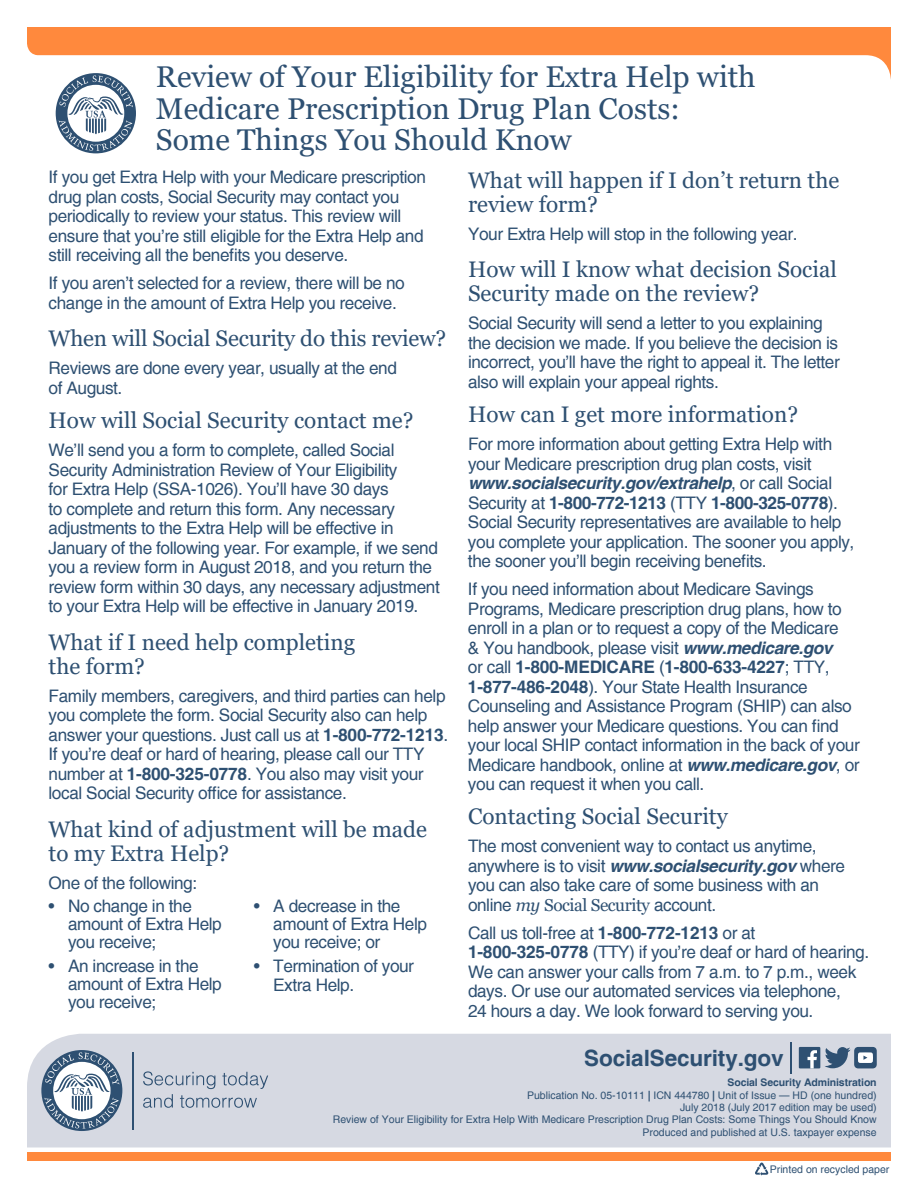
<style>
.page{position:relative;width:918px;height:1188px;background:#fff}
.page>*{position:absolute;margin:0;border:0;box-sizing:border-box;transform-origin:0 0}
.t1{font:30px/31.5px "Georgia";color:#2e5072}
.t2{font:22.5px/24px "Georgia";color:#2e5072}
.t3{font:700 22.5px "Helvetica";letter-spacing:-.005em;color:#2e5072}
.t4{font:17.25px/19.5px "Helvetica";letter-spacing:-.025em;color:#2e5072}
.t5{font:10.5px "Helvetica";color:#2e5072}
.t6{font:700 10.5px "Helvetica";letter-spacing:-.01em;color:#2e5072}
.s1{font-weight:700}
.s2{font-weight:700;font-style:italic}
.s3{font-family:"Georgia";font-style:italic}
.s4{font-family:"Georgia"}
</style>
<div class="page">
<div style="left:27px;top:1034px;width:864px;height:113px;background:#d6d9e2"></div>
<hr style="left:790px;top:1042px;width:2px;height:32px;background:#2e5072">
<div style="left:27px;top:1153px;width:864px;height:8px;background:#ff893d"></div>
<svg style="left:27px;top:27px;width:864px;height:53px;fill:#ff893d"></svg>
<div style="left:52px;top:70px;width:87px;height:87px;border:3px solid #fff;border-radius:50%"></div>
<div style="left:56px;top:73px;width:80px;height:80px;background:#2e5072;border-radius:50%"></div>
<svg style="left:59px;top:76px;width:74px;height:75px"></svg>
<div style="left:41px;top:1050px;width:81px;height:81px;background:#2e5072;border-radius:50%"></div>
<svg style="left:44px;top:1052px;width:75px;height:77px"></svg>
<hr style="left:132px;top:1052px;width:1px;height:77px;background:#2e5072">
<svg style="left:143px;top:1071px;width:125px;height:37px;background:#bcc4d0"></svg>
<svg style="left:755px;top:1163px;width:13px;height:13px"></svg>
<div style="left:799px;top:1047px;width:21px;height:21px;background:#2e5072"></div>
<svg style="left:808px;top:1050px;width:9px;height:18px"></svg>
<svg style="left:824px;top:1047px;width:53px;height:21px"></svg>
<h1 class="t1" style="left:156px;top:62px;width:601px">Review of Your Eligibility for Extra Help with<br>Medicare Prescription Drug Plan Costs:<br>Some Things You Should Know</h1>
<p class="t4" style="left:49px;top:168px;width:379px">If you get Extra Help with your Medicare prescription drug plan costs, Social Security may contact you periodically to review your status. This review will ensure that you’re still eligible for the Extra Help and still receiving all the benefits you deserve.</p>
<p class="t4" style="left:49px;top:274px;width:358px">If you aren’t selected for a review, there will be no change in the amount of Extra Help you receive.</p>
<h1 class="t2" style="left:49px;top:327px;width:399px">When will Social Security do this review?</h1>
<p class="t4" style="left:49px;top:359px;width:350px">Reviews are done every year, usually at the end of August.</p>
<h1 class="t2" style="left:49px;top:409px;width:367px">How will Social Security contact me?</h1>
<p class="t4" style="left:49px;top:441px;width:393px">We’ll send you a form to complete, called Social Security Administration Review of Your Eligibility<br>for Extra Help (SSA-1026). You’ll have 30 days<br>to complete and return this form. Any necessary adjustments to the Extra Help will be effective in January of the following year. For example, if we send you a review form in August 2018, and you return the review form within 30 days, any necessary adjustment to your Extra Help will be effective in January 2019.</p>
<h1 class="t2" style="left:49px;top:630px;width:308px">What if I need help completing the form?</h1>
<p class="t4" style="left:49px;top:687px;width:401px">Family members, caregivers, and third parties can help you complete the form. Social Security also can help answer your questions. Just call us at <span class="s1">1-800-772-1213</span>.<br>If you’re deaf or hard of hearing, please call our TTY number at <span class="s1">1-800-325-0778</span>. You also may visit your local Social Security office for assistance.</p>
<h1 class="t2" style="left:49px;top:817px;width:380px">What kind of adjustment will be made to my Extra Help?</h1>
<p class="t4" style="left:49px;top:874px;width:150px">One of the following:</p>
<p class="t4" style="left:68px;top:898px;width:155px;line-height:18px;text-indent:-19px">• No change in the amount of Extra Help you receive;</p>
<p class="t4" style="left:68px;top:957px;width:155px;line-height:18px;text-indent:-19px">• An increase in the amount of Extra Help you receive;</p>
<h1 class="t2" style="left:468px;top:168px;width:373px">What will happen if I don’t return the review form?</h1>
<p class="t4" style="left:468px;top:225px;width:331px">Your Extra Help will stop in the following year.</p>
<h1 class="t2" style="left:468px;top:258px;width:370px">How will I know what decision Social<br>Security made on the review?</h1>
<p class="t4" style="left:468px;top:314px;width:373px">Social Security will send a letter to you explaining the decision we made. If you believe the decision is incorrect, you’ll have the right to appeal it. The letter also will explain your appeal rights.</p>
<h1 class="t2" style="left:468px;top:403px;width:332px">How can I get more information?</h1>
<p class="t4" style="left:468px;top:435px;width:388px">For more information about getting Extra Help with your Medicare prescription drug plan costs, visit <span class="s2">www.socialsecurity.gov/extrahelp</span>, or call Social Security at <span class="s1">1-800-772-1213</span> (TTY <span class="s1">1-800-325-0778</span>).<br>Social Security representatives are available to help you complete your application. The sooner you apply, the sooner you’ll begin receiving benefits.</p>
<p class="t4" style="left:468px;top:580px;width:393px">If you need information about Medicare Savings Programs, Medicare prescription drug plans, how to enroll in a plan or to request a copy of the Medicare<br>&amp; You handbook, please visit <span class="s2">www.medicare.gov<br></span>or call <span class="s1">1-800-MEDICARE</span> (<span class="s1">1-800-633-4227</span>; TTY, <span class="s1">1-877-486-2048</span>). Your State Health Insurance Counseling and Assistance Program (SHIP) can also help answer your Medicare questions. You can find your local SHIP contact information in the back of your Medicare handbook, online at <span class="s2">www.medicare.gov</span>, or you can request it when you call.</p>
<h1 class="t2" style="left:468px;top:805px;width:261px">Contacting Social Security</h1>
<p class="t4" style="left:468px;top:837px;width:379px">The most convenient way to contact us anytime, anywhere is to visit <span class="s2">www.socialsecurity.gov</span> where you can also take care of some business with an online <span class="s3">my</span> <span class="s4">Social Security</span> account.</p>
<p class="t4" style="left:468px;top:924px;width:403px">Call us toll-free at <span class="s1">1-800-772-1213</span> or at <span class="s1">1-800-325-0778</span> (TTY) if you’re deaf or hard of hearing.<br>We can answer your calls from 7 a.m. to 7 p.m., week days. Or use our automated services via telephone,<br>24 hours a day. We look forward to serving you.</p>
<p class="t3" style="left:584px;top:1044px;width:201px">SocialSecurity.gov</p>
<p class="t6" style="left:727px;top:1076px;width:151px">Social Security Administration</p>
<p class="t5" style="left:527px;top:1089px;width:351px">Publication No. 05-10111 <span class="s1">|</span> ICN 444780 <span class="s1">|</span> Unit of Issue — HD (one hundred)</p>
<p class="t5" style="left:680px;top:1101px;width:198px">July 2018 (July 2017 edition may be used)</p>
<p class="t5" style="left:333px;top:1114px;width:545px">Review of Your Eligibility for Extra Help With Medicare Prescription Drug Plan Costs: Some Things You Should Know</p>
<p class="t5" style="left:643px;top:1126px;width:236px">Produced and published at U.S. taxpayer expense</p>
<h1 class="t5" style="left:770px;top:1163px;width:121px">Printed on recycled paper</h1>
<p class="t4" style="left:273px;top:898px;width:155px;line-height:18px;text-indent:-19px">• A decrease in the amount of Extra Help you receive; or</p>
<p class="t4" style="left:273px;top:957px;width:142px;text-indent:-19px">• Termination of your<br>Extra Help.</p>
</div>
